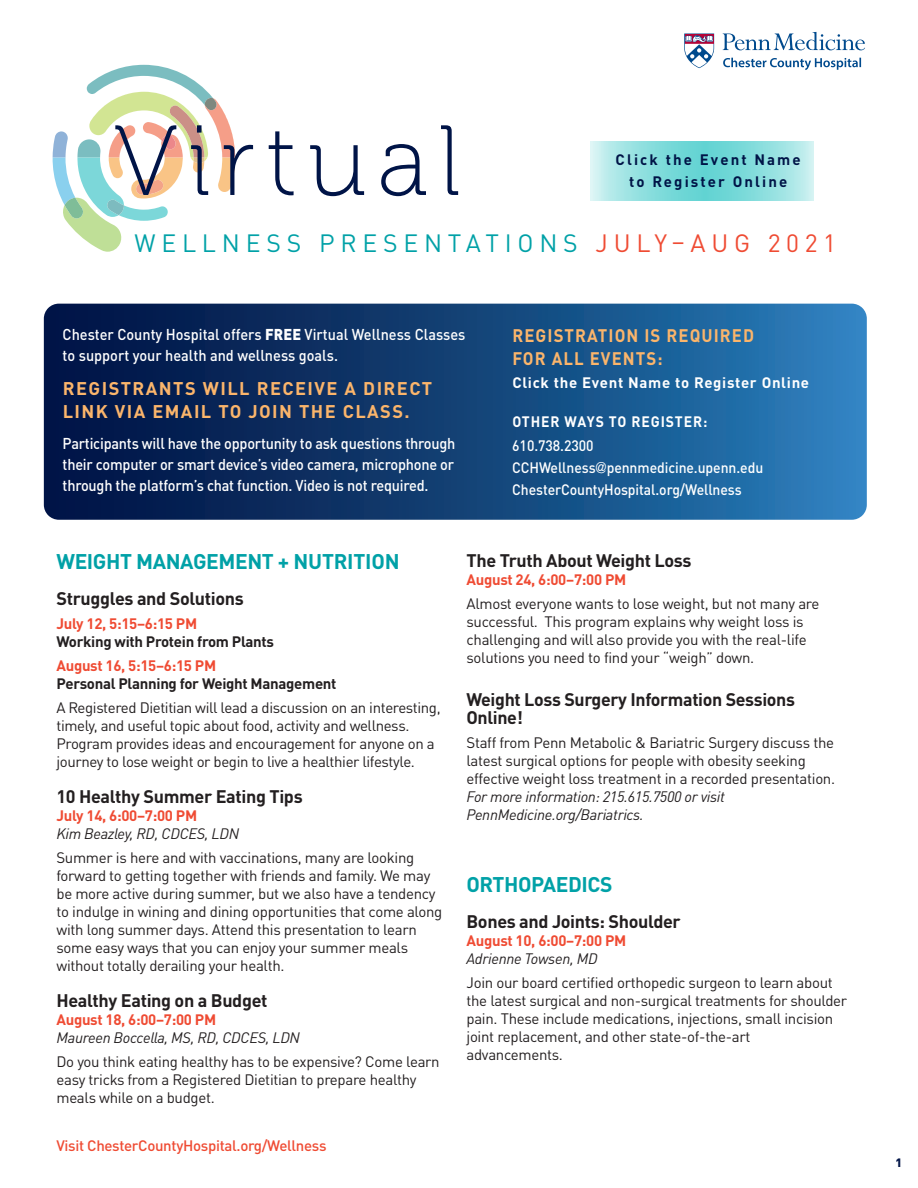
<style>
.page{position:relative;width:918px;height:1188px;background:#fff}
.page>*{position:absolute;margin:0;border:0;box-sizing:border-box;transform-origin:0 0}
.t1{font:99.45px "Museo 100";letter-spacing:.105em;color:#001447}
.t2{font:24.75px "DINOT";letter-spacing:.235em;color:#00a1a7}
.t3{font:700 21px "DINOT";letter-spacing:-.02em;color:#00a1a7}
.t4{font:700 18.15px/23.4px "DINOT";letter-spacing:.08em;color:#fbb56b}
.t5{font:700 18px/18px "DINOT";letter-spacing:-.02em;color:#231f20}
.t6{font:700 18px "DINOT";letter-spacing:.065em;color:#fbb56b;scale:.93 1}
.t7{font:500 15.6px/20.7px "DINOT";color:#fff;scale:.93 1}
.t8{font:15px/18px "DINOT";letter-spacing:-.02em;color:#231f20}
.t9{font:700 15px "DINOT";letter-spacing:-.02em;color:#ef4b33}
.t10{font:500 15px "DINOT";letter-spacing:-.005em;color:#fff;scale:.93 1}
.t11{font:italic 15px "DINOT";letter-spacing:-.02em;color:#231f20}
.t12{font:700 15px "DINOT";letter-spacing:-.02em;color:#231f20}
.t13{font:500 15px "DINOT";letter-spacing:-.02em;color:#ef4b33}
.t14{font:700 15px "DINOT";letter-spacing:.14em;color:#001447}
.t15{font:700 15px "DINOT";letter-spacing:.045em;color:#fff}
.t16{font:700 15px "DINOT";letter-spacing:.065em;color:#fff;scale:.93 1}
.t17{font:900 12px "DINOT";color:#001447}
.s1{color:#ef4b33}
.s2{font-weight:900}
.s3{font-family:"Helvetica";font-weight:300}
.s4{font-style:italic}
</style>
<div class="page">
<svg style="left:684px;top:33px;width:31px;height:36px"></svg>
<svg style="left:723px;top:32px;width:142px;height:38px"></svg>
<svg style="left:52px;top:64px;width:184px;height:188px"></svg>
<svg style="left:591px;top:142px;width:223px;height:58px;background:#8fdfdf"></svg>
<svg style="left:44px;top:304px;width:823px;height:216px;background:#14457a"></svg>
<p class="t1" style="left:114px;top:102px;width:348px">Virtual</p>
<p class="t2" style="left:134px;top:234px;width:703px">WELLNESS PRESENTATIONS <span class="s1">JULY–AUG 2021</span></p>
<p class="t14" style="left:616px;top:154px;width:187px">Click the Event Name</p>
<p class="t14" style="left:629px;top:177px;width:160px">to Register Online</p>
<p class="t7" style="left:63px;top:326px;width:435px">Chester County Hospital offers <span class="s2">FREE</span> Virtual Wellness Classes to support your health and wellness goals.</p>
<p class="t4" style="left:63px;top:378px;width:371px">REGISTRANTS WILL RECEIVE A DIRECT<br>LINK VIA EMAIL TO JOIN THE CLASS.</p>
<p class="t7" style="left:63px;top:435px;width:424px;text-align:justify">Participants will have the opportunity to ask questions through their computer or smart device’s video camera, microphone or through the platform’s chat function. Video is not required.</p>
<p class="t6" style="left:512px;top:329px;width:262px">REGISTRATION IS REQUIRED</p>
<p class="t6" style="left:512px;top:353px;width:163px">FOR ALL EVENTS:</p>
<p class="t15" style="left:512px;top:377px;width:298px">Click the Event Name to Register Online</p>
<p class="t16" style="left:512px;top:416px;width:211px">OTHER WAYS TO REGISTER:</p>
<p class="t10" style="left:512px;top:441px;width:89px">610.738.2300</p>
<p class="t10" style="left:512px;top:462px;width:271px">CCHWellness<span class="s3">@</span>pennmedicine.upenn.edu</p>
<p class="t10" style="left:512px;top:484px;width:248px">ChesterCountyHospital.org/Wellness</p>
<p class="t3" style="left:56px;top:554px;width:345px">WEIGHT MANAGEMENT + NUTRITION</p>
<p class="t5" style="left:56px;top:592px;width:189px">Struggles and Solutions</p>
<p class="t9" style="left:56px;top:619px;width:142px">July 12, 5:15–6:15 PM</p>
<p class="t12" style="left:56px;top:637px;width:219px">Working with Protein from Plants</p>
<p class="t9" style="left:56px;top:661px;width:161px">August 16, 5:15–6:15 PM</p>
<p class="t12" style="left:56px;top:679px;width:282px">Personal Planning for Weight Management</p>
<p class="t8" style="left:56px;top:701px;width:386px">A Registered Dietitian will lead a discussion on an interesting, timely, and useful topic about food, activity and wellness.<br>Program provides ideas and encouragement for anyone on a journey to lose weight or begin to live a healthier lifestyle.</p>
<p class="t5" style="left:56px;top:790px;width:248px">10 Healthy Summer Eating Tips</p>
<p class="t9" style="left:56px;top:811px;width:142px">July 14, 6:00–7:00 PM</p>
<p class="t11" style="left:56px;top:829px;width:184px">Kim Beazley, RD, CDCES, LDN</p>
<p class="t8" style="left:56px;top:851px;width:388px">Summer is here and with vaccinations, many are looking forward to getting together with friends and family. We may be more active during summer, but we also have a tendency to indulge in wining and dining opportunities that come along with long summer days. Attend this presentation to learn some easy ways that you can enjoy your summer meals without totally derailing your health.</p>
<p class="t5" style="left:56px;top:994px;width:213px">Healthy Eating on a Budget</p>
<p class="t9" style="left:56px;top:1015px;width:161px">August 18, 6:00–7:00 PM</p>
<p class="t11" style="left:56px;top:1033px;width:245px">Maureen Boccella, MS, RD, CDCES, LDN</p>
<p class="t8" style="left:56px;top:1055px;width:385px">Do you think eating healthy has to be expensive? Come learn easy tricks from a Registered Dietitian to prepare healthy meals while on a budget.</p>
<p class="t13" style="left:56px;top:1141px;width:272px">Visit ChesterCountyHospital.org/Wellness</p>
<p class="t5" style="left:467px;top:553px;width:227px">The Truth About Weight Loss</p>
<p class="t9" style="left:467px;top:574px;width:161px">August 24, 6:00–7:00 PM</p>
<p class="t8" style="left:467px;top:596px;width:354px">Almost everyone wants to lose weight, but not many are successful. This program explains why weight loss is challenging and will also provide you with the real-life solutions you need to find your “weigh” down.</p>
<p class="t5" style="left:467px;top:693px;width:330px">Weight Loss Surgery Information Sessions<br>Online!</p>
<p class="t8" style="left:467px;top:736px;width:370px">Staff from Penn Metabolic &amp; Bariatric Surgery discuss the latest surgical options for people with obesity seeking effective weight loss treatment in a recorded presentation.<br><span class="s4">For more information: 215.615.7500 or visit PennMedicine.org/Bariatrics.</span></p>
<p class="t3" style="left:467px;top:878px;width:148px">ORTHOPAEDICS</p>
<p class="t5" style="left:467px;top:915px;width:216px">Bones and Joints: Shoulder</p>
<p class="t9" style="left:467px;top:936px;width:161px">August 10, 6:00–7:00 PM</p>
<p class="t11" style="left:467px;top:954px;width:133px">Adrienne Towsen, MD</p>
<p class="t8" style="left:467px;top:976px;width:382px">Join our board certified orthopedic surgeon to learn about the latest surgical and non-surgical treatments for shoulder pain. These include medications, injections, small incision joint replacement, and other state-of-the-art</p>
<p class="t8" style="left:467px;top:1048px;width:98px">advancements.</p>
<p class="t17" style="left:895px;top:1156px;width:8px">1</p>
</div>
